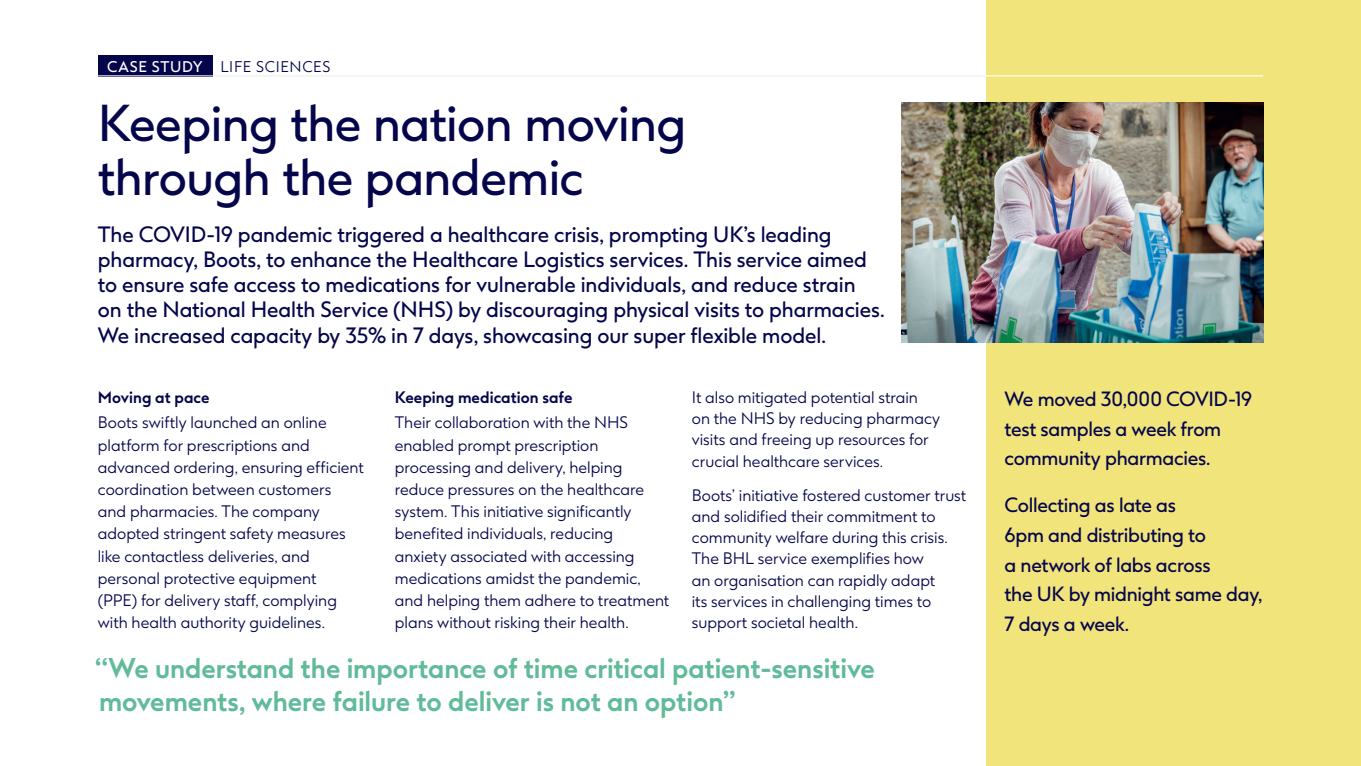
<style>
.page{position:relative;width:1361px;height:766px;background:#fff}
.page>*{position:absolute;margin:0;border:0;box-sizing:border-box;transform-origin:0 0}
.Folio_Campaign{font:49.05px/53.8px "Boots Sharp";letter-spacing:-.01em;color:#05054b}
.Folio_Campaign-2{font:700 27px/33px "Boots Sharp";color:#61bb99}
.Folio_Campaign-3{font:21px/25.2px "Boots Sharp";letter-spacing:-.005em;color:#05054b}
.Folio_Campaign-4{font:19.5px/29.7px "Boots Sharp";letter-spacing:-.015em;color:#05054b}
.Folio_Campaign-5{font:300 15.75px/22.2px "Boots Sharp";color:#05054b}
.Folio_Campaign-6{font:700 15.75px "Boots Sharp";letter-spacing:.005em;color:#05054b}
.Folio_Campaign-7{font:300 14.7px "Boots Sharp";letter-spacing:.045em;color:#05054b}
.Folio_Campaign-8{font:14.7px "Boots Sharp";letter-spacing:.045em;color:#fff}
</style>
<div class="page">
<div style="left:98px;top:55px;width:115px;height:21px;background:#05054b"></div>
<hr style="left:98px;top:75px;width:1165px;height:1px;background:#efeeed">
<div style="left:986px;top:0;width:375px;height:765px;background:#f1e47b"></div>
<hr style="left:986px;top:75px;width:277px;height:1px;background:#fff">
<img style="left:901px;top:102px;width:362px;height:240px">
<p class="Folio_Campaign-8" style="left:107px;top:57px;width:97px">CASE STUDY</p>
<p class="Folio_Campaign" style="left:98px;top:96px;width:590px">Keeping the nation moving through the pandemic</p>
<p class="Folio_Campaign-3" style="left:98px;top:221px;width:788px">The COVID-19 pandemic triggered a healthcare crisis, prompting UK’s leading pharmacy, Boots, to enhance the Healthcare Logistics services. This service aimed to ensure safe access to medications for vulnerable individuals, and reduce strain on the National Health Service (NHS) by discouraging physical visits to pharmacies.<br>We increased capacity by 35% in 7 days, showcasing our super flexible model.</p>
<p class="Folio_Campaign-7" style="left:220px;top:57px;width:112px">LIFE SCIENCES</p>
<p class="Folio_Campaign-6" style="left:98px;top:387px;width:113px">Moving at pace</p>
<p class="Folio_Campaign-5" style="left:98px;top:411px;width:267px">Boots swiftly launched an online platform for prescriptions and advanced ordering, ensuring efficient coordination between customers<br>and pharmacies. The company adopted stringent safety measures like contactless deliveries, and personal protective equipment<br>(PPE) for delivery staff, complying with health authority guidelines.</p>
<p class="Folio_Campaign-6" style="left:395px;top:387px;width:179px">Keeping medication safe</p>
<p class="Folio_Campaign-5" style="left:395px;top:411px;width:276px">Their collaboration with the NHS enabled prompt prescription processing and delivery, helping reduce pressures on the healthcare system. This initiative significantly benefited individuals, reducing<br>anxiety associated with accessing medications amidst the pandemic, and helping them adhere to treatment plans without risking their health.</p>
<p class="Folio_Campaign-5" style="left:692px;top:386px;width:250px;line-height:21.1px">It also mitigated potential strain on the NHS by reducing pharmacy visits and freeing up resources for crucial healthcare services.</p>
<p class="Folio_Campaign-5" style="left:692px;top:484px;width:276px;line-height:21.1px">Boots’ initiative fostered customer trust and solidified their commitment to community welfare during this crisis.<br>The BHL service exemplifies how<br>an organisation can rapidly adapt<br>its services in challenging times to support societal health.</p>
<p class="Folio_Campaign-2" style="left:95px;top:651px;width:781px">‘‘We understand the importance of time critical patient-sensitive movements, where failure to deliver is not an option’’</p>
<p class="Folio_Campaign-4" style="left:1004px;top:384px;width:249px">We moved 30,000 COVID-19 test samples a week from community pharmacies.</p>
<p class="Folio_Campaign-4" style="left:1004px;top:490px;width:259px">Collecting as late as<br>6pm and distributing to<br>a network of labs across<br>the UK by midnight same day,<br>7 days a week.</p>
</div>
